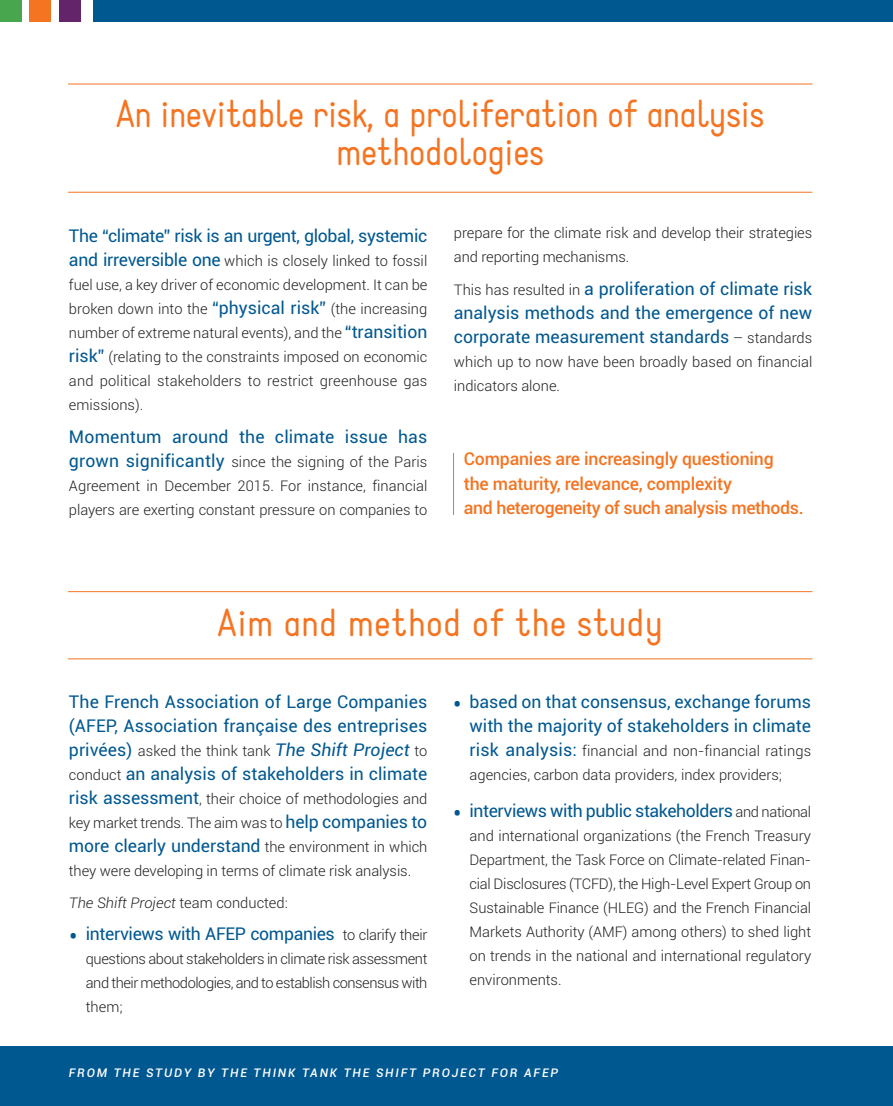
<style>
.page{position:relative;width:893px;height:1106px;background:#fff}
.page>*{position:absolute;margin:0;border:0;box-sizing:border-box;transform-origin:0 0}
.t1{font:38.25px/38.2px "Static";letter-spacing:-.02em;color:#f47421;text-align:center}
.t2{font:38.25px "Static";color:#f47421}
.t3{font:17.7px/24px "Roboto";color:#005891;text-align:justify}
.t4{font:17.7px "Roboto";letter-spacing:-.02em;color:#005891}
.t5{font:500 17.7px/24.5px "Roboto";letter-spacing:-.01em;color:#f47421}
.t6{font:300 14.7px/24px "Roboto";letter-spacing:-.005em;color:#231f20}
.t7{font:italic 500 12px "Roboto";letter-spacing:.15em;color:#fff}
.s1{font-weight:400;font-size:17.7px;color:#005891}
.s2{font-weight:300;font-size:14.7px;color:#231f20}
.s3{font-weight:400;font-style:italic;font-size:17.7px;color:#005891}
.s4{font-style:italic}
.s5{font-weight:300;font-size:27.9px}
</style>
<div class="page">
<div style="left:0;top:1046px;width:893px;height:60px;background:#005891"></div>
<div style="left:94px;top:0;width:799px;height:21px;background:#005891"></div>
<div style="left:0;top:0;width:21px;height:21px;background:#48a74e"></div>
<div style="left:30px;top:0;width:21px;height:21px;background:#f47421"></div>
<div style="left:59px;top:0;width:22px;height:21px;background:#632469"></div>
<hr style="left:68px;top:84px;width:744px;height:1px;background:#f47421">
<hr style="left:68px;top:591px;width:744px;height:1px;background:#f47421">
<hr style="left:68px;top:658px;width:744px;height:1px;background:#f47421">
<hr style="left:68px;top:192px;width:744px;height:1px;background:#f47421">
<hr style="left:453px;top:453px;width:1px;height:62px;background:#f47421">
<h1 class="t1" style="left:116px;top:99px;width:650px">An inevitable risk, a proliferation of analysis methodologies</h1>
<p class="t4" style="left:69px;top:229px;width:360px">The “climate” risk is an urgent, global, systemic</p>
<p class="t6" style="left:69px;top:250px;width:360px;text-align:justify"><span class="s1">and irreversible one</span> which is closely linked to fossil fuel use, a key driver of economic development. It can be broken down into the <span class="s1">“physical risk”</span> (the increasing number of extreme natural events), and the <span class="s1">“transition risk”</span> (relating to the constraints imposed on economic and political stakeholders to restrict greenhouse gas emissions).</p>
<p class="t3" style="left:69px;top:426px;width:360px">Momentum around the climate issue has</p>
<p class="t6" style="left:69px;top:450px;width:360px;text-align:justify"><span class="s1">grown significantly</span> since the signing of the Paris Agreement in December 2015. For instance, financial players are exerting constant pressure on companies to</p>
<p class="t6" style="left:454px;top:222px;width:360px">prepare for the climate risk and develop their strategies and reporting mechanisms.</p>
<p class="t3" style="left:454px;top:278px;width:360px"><span class="s2">This has resulted in</span> a proliferation of climate risk analysis methods and the emergence of new corporate measurement standards <span class="s2">– standards</span></p>
<p class="t6" style="left:454px;top:351px;width:360px">which up to now have been broadly based on financial indicators alone.</p>
<p class="t5" style="left:464px;top:448px;width:341px">Companies are increasingly questioning<br>the maturity, relevance, complexity<br>and heterogeneity of such analysis methods.</p>
<h1 class="t2" style="left:217px;top:609px;width:447px">Aim and method of the study</h1>
<p class="t3" style="left:69px;top:690px;width:360px">The French Association of Large Companies (AFEP, Association française des entreprises</p>
<p class="t6" style="left:69px;top:739px;width:360px"><span class="s1">privées)</span> asked the think tank <span class="s3">The Shift Project</span> to</p>
<p class="t3" style="left:69px;top:762px;width:360px"><span class="s2">conduct</span> an analysis of stakeholders in climate</p>
<p class="t6" style="left:69px;top:787px;width:360px"><span class="s1">risk assessment</span>, their choice of methodologies and key market trends. The aim was to <span class="s1">help companies to</span></p>
<p class="t3" style="left:69px;top:834px;width:360px">more clearly understand <span class="s2">the environment in which</span></p>
<p class="t6" style="left:69px;top:855px;width:344px;line-height:32.4px">they were developing in terms of climate risk analysis.<br><span class="s4">The Shift Project</span> team conducted:</p>
<p class="t4" style="left:69px;top:926px;width:360px"><span class="s5">•</span> interviews with AFEP companies <span class="s2">to clarify their</span></p>
<p class="t6" style="left:86px;top:948px;width:343px;text-align:justify">questions about stakeholders in climate risk assessment and their methodologies, and to establish consensus with them;</p>
<p class="t3" style="left:453px;top:691px;width:360px;text-align:right"><span class="s5">•</span> based on that consensus, exchange forums with the majority of stakeholders in climate</p>
<p class="t6" style="left:470px;top:740px;width:343px"><span class="s1">risk analysis:</span> financial and non-financial ratings agencies, carbon data providers, index providers;</p>
<p class="t4" style="left:453px;top:803px;width:360px"><span class="s5">•</span> interviews with public stakeholders <span class="s2">and national</span></p>
<p class="t6" style="left:470px;top:824px;width:343px;text-align:justify">and international organizations (the French Treasury Department, the Task Force on Climate-related Finan&shy;cial Disclosures (TCFD), the High-Level Expert Group on Sustainable Finance (HLEG) and the French Financial Markets Authority (AMF) among others) to shed light on trends in the national and international regulatory environments.</p>
<p class="t7" style="left:69px;top:1068px;width:491px">FROM THE STUDY BY THE THINK TANK THE SHIFT PROJECT FOR AFEP</p>
</div>
